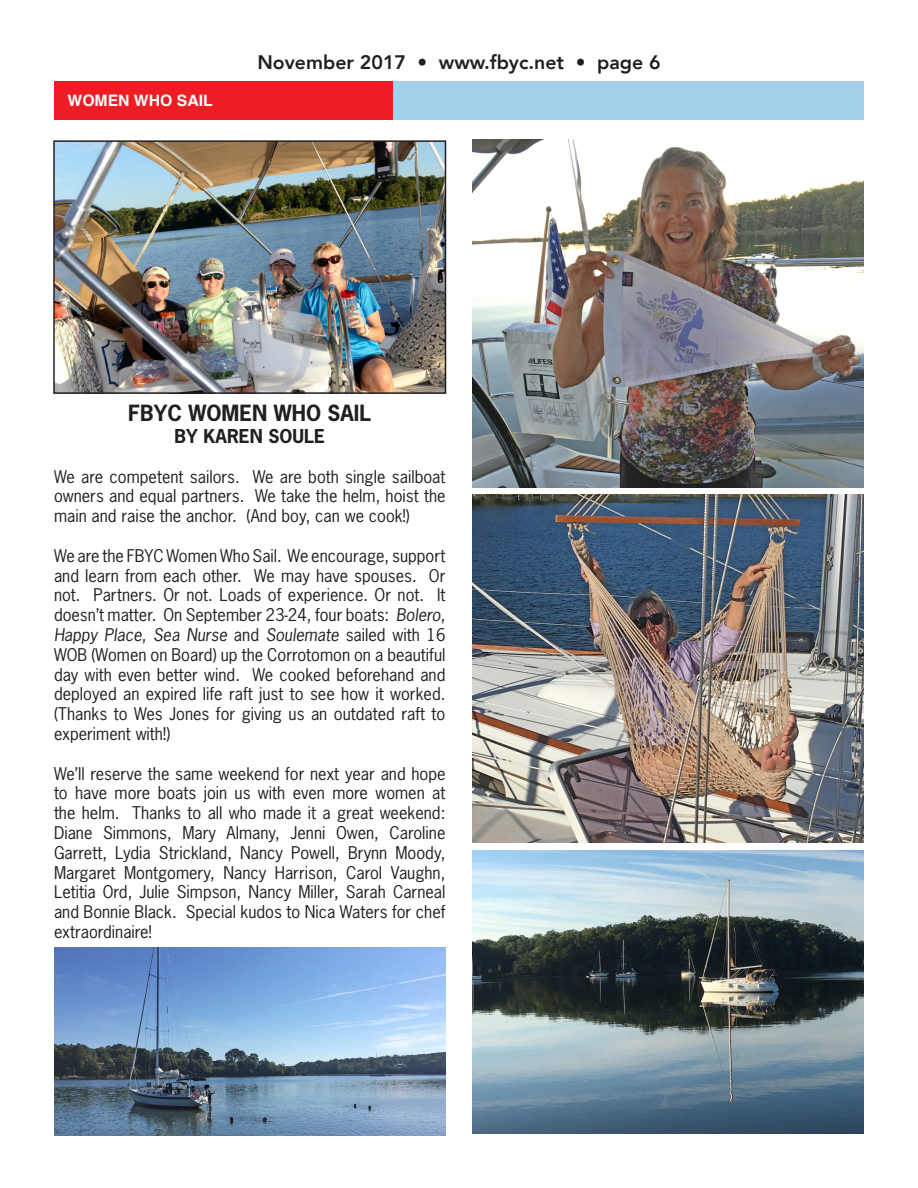
<style>
.page{position:relative;width:918px;height:1188px;background:#fff}
.page>*{position:absolute;margin:0;border:0;box-sizing:border-box;transform-origin:0 0}
.t1{font:700 21px "News Gothic Std";color:#231f20}
.t2{font:800 19.5px "Avenir";color:#231f20}
.t3{font:700 18px "News Gothic Std";color:#231f20}
.t4{font:16.5px/19.8px "News Gothic Std";color:#231f20;text-align:justify}
.t5{font:700 15.75px "Helvetica";color:#fff}
.s1{font-style:italic}
</style>
<div class="page">
<div style="left:54px;top:81px;width:339px;height:39px;background:#ee1d23"></div>
<div style="left:393px;top:81px;width:471px;height:39px;background:#a4d0e9"></div>
<img style="left:472px;top:140px;width:392px;height:347px">
<img style="left:472px;top:495px;width:392px;height:348px">
<img style="left:472px;top:850px;width:392px;height:283px">
<img style="left:56px;top:143px;width:387px;height:248px">
<div style="left:53px;top:140px;width:393px;height:254px;border:2px solid #231f20"></div>
<img style="left:54px;top:948px;width:392px;height:188px">
<p class="t5" style="left:68px;top:88px;width:147px">WOMEN WHO SAIL</p>
<p class="t2" style="left:257px;top:47px;width:405px">November 2017 • www.fbyc.net • page 6</p>
<p class="t1" style="left:128px;top:400px;width:244px">FBYC WOMEN WHO SAIL</p>
<p class="t3" style="left:175px;top:424px;width:152px">BY KAREN SOULE</p>
<p class="t4" style="left:54px;top:466px;width:393px">We are competent sailors. We are both single sailboat owners and equal partners. We take the helm, hoist the main and raise the anchor. (And boy, can we cook!)</p>
<p class="t4" style="left:54px;top:546px;width:393px">We are the FBYC Women Who Sail. We encourage, support and learn from each other. We may have spouses. Or not. Partners. Or not. Loads of experience. Or not. It doesn’t matter. On September 23-24, four boats: <span class="s1">Bolero</span>, <span class="s1">Happy Place</span>, <span class="s1">Sea Nurse</span> and <span class="s1">Soulemate</span> sailed with 16<br>WOB (Women on Board) up the Corrotomon on a beautiful day with even better wind. We cooked beforehand and deployed an expired life raft just to see how it worked. (Thanks to Wes Jones for giving us an outdated raft to experiment with!)</p>
<p class="t4" style="left:54px;top:763px;width:393px">We’ll reserve the same weekend for next year and hope to have more boats join us with even more women at the helm. Thanks to all who made it a great weekend:<br>Diane Simmons, Mary Almany, Jenni Owen, Caroline Garrett, Lydia Strickland, Nancy Powell, Brynn Moody, Margaret Montgomery, Nancy Harrison, Carol Vaughn, Letitia Ord, Julie Simpson, Nancy Miller, Sarah Carneal and Bonnie Black. Special kudos to Nica Waters for chef extraordinaire!</p>
</div>
